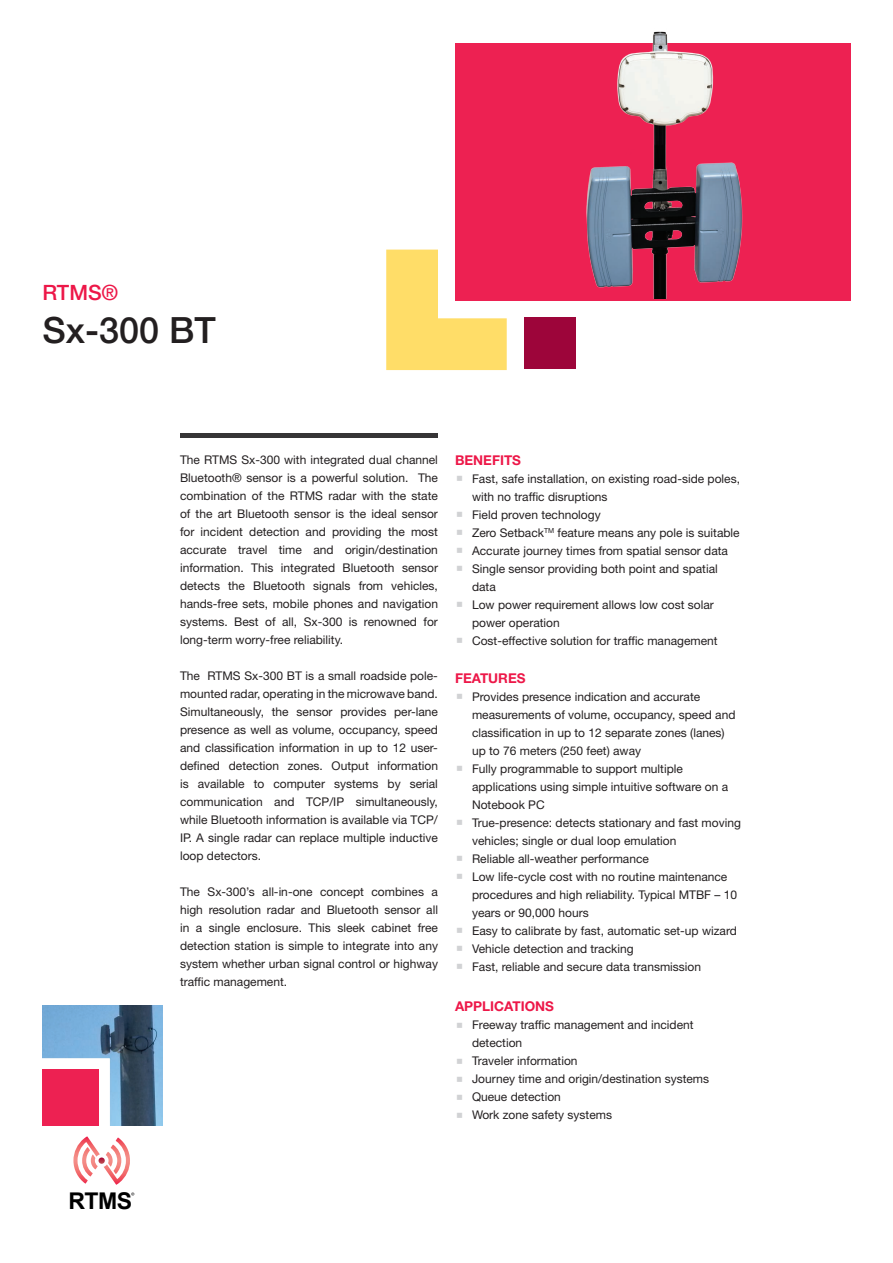
<style>
.page{position:relative;width:893px;height:1263px;background:#fff}
.page>*{position:absolute;margin:0;border:0;box-sizing:border-box;transform-origin:0 0}
.t1{font:500 36px "Helvetica Neue LT";color:#231f20}
.t2{font:700 23.1px "Arial";color:#000}
.t3{font:500 21px "Helvetica Neue LT";color:#ed1748}
.Red_Subheads{font:700 13.5px "Helvetica Neue LT Std";color:#ed1748}
.Paragraph{font:12px/18px "Helvetica Neue LT Std";color:#231f20}
</style>
<div class="page">
<img style="left:43px;top:1006px;width:119px;height:119px">
<div style="left:524px;top:317px;width:51px;height:52px;background:#9d053a"></div>
<div style="left:455px;top:43px;width:395px;height:257px;background:#ed2152"></div>
<hr style="left:180px;top:434px;width:258px;height:4px;background:#363536">
<svg style="left:386px;top:250px;width:121px;height:120px"></svg>
<div style="left:43px;top:1069px;width:56px;height:56px;background:#ed2152"></div>
<svg style="left:73px;top:1136px;width:57px;height:49px"></svg>
<img style="left:586px;top:31px;width:157px;height:268px">
<p class="t3" style="left:43px;top:280px;width:77px">RTMS®</p>
<p class="t1" style="left:43px;top:309px;width:175px">Sx-300 BT</p>
<p class="t2" style="left:69px;top:1186px;width:65px">RTMS</p>
<p class="Paragraph" style="left:180px;top:450px;width:259px;text-align:justify">The RTMS Sx-300 with integrated dual channel Bluetooth® sensor is a powerful solution. The combination of the RTMS radar with the state of the art Bluetooth sensor is the ideal sensor for incident detection and providing the most accurate travel time and origin/destination information. This integrated Bluetooth sensor detects the Bluetooth signals from vehicles, hands-free sets, mobile phones and navigation systems. Best of all, Sx-300 is renowned for long-term worry-free reliability.</p>
<p class="Paragraph" style="left:180px;top:666px;width:259px;text-align:justify">The RTMS Sx-300 BT is a small roadside pole&shy;mounted radar, operating in the microwave band.<br>Simultaneously, the sensor provides per-lane presence as well as volume, occupancy, speed and classification information in up to 12 user&shy;defined detection zones. Output information is available to computer systems by serial communication and TCP/IP simultaneously, while Bluetooth information is available via TCP/ IP. A single radar can replace multiple inductive loop detectors.</p>
<p class="Paragraph" style="left:180px;top:882px;width:259px;text-align:justify">The Sx-300’s all-in-one concept combines a high resolution radar and Bluetooth sensor all in a single enclosure. This sleek cabinet free detection station is simple to integrate into any system whether urban signal control or highway traffic management.</p>
<p class="Red_Subheads" style="left:455px;top:451px;width:68px">BENEFITS</p>
<p class="Paragraph" style="left:472px;top:469px;width:270px">Fast, safe installation, on existing road-side poles, with no traffic disruptions</p>
<p class="Paragraph" style="left:472px;top:505px;width:130px">Field proven technology</p>
<p class="Paragraph" style="left:472px;top:523px;width:269px">Zero Setback<sup>TM</sup> feature means any pole is suitable</p>
<p class="Paragraph" style="left:472px;top:541px;width:258px">Accurate journey times from spatial sensor data</p>
<p class="Paragraph" style="left:472px;top:559px;width:247px">Single sensor providing both point and spatial data</p>
<p class="Paragraph" style="left:472px;top:595px;width:243px">Low power requirement allows low cost solar power operation</p>
<p class="Paragraph" style="left:472px;top:631px;width:247px">Cost-effective solution for traffic management</p>
<p class="Red_Subheads" style="left:455px;top:670px;width:72px">FEATURES</p>
<p class="Paragraph" style="left:472px;top:687px;width:265px">Provides presence indication and accurate measurements of volume, occupancy, speed and classification in up to 12 separate zones (lanes) up to 76 meters (250 feet) away</p>
<p class="Paragraph" style="left:472px;top:759px;width:258px">Fully programmable to support multiple applications using simple intuitive software on a<br>Notebook PC</p>
<p class="Paragraph" style="left:472px;top:813px;width:270px">True-presence: detects stationary and fast moving vehicles; single or dual loop emulation</p>
<p class="Paragraph" style="left:472px;top:849px;width:178px">Reliable all-weather performance</p>
<p class="Paragraph" style="left:472px;top:867px;width:267px">Low life-cycle cost with no routine maintenance procedures and high reliability. Typical MTBF – 10 years or 90,000 hours</p>
<p class="Paragraph" style="left:472px;top:921px;width:266px">Easy to calibrate by fast, automatic set-up wizard</p>
<p class="Paragraph" style="left:472px;top:939px;width:163px">Vehicle detection and tracking</p>
<p class="Paragraph" style="left:472px;top:957px;width:231px">Fast, reliable and secure data transmission</p>
<p class="Red_Subheads" style="left:455px;top:998px;width:100px">APPLICATIONS</p>
<p class="Paragraph" style="left:472px;top:1016px;width:223px">Freeway traffic management and incident detection</p>
<p class="Paragraph" style="left:472px;top:1052px;width:107px">Traveler information</p>
<p class="Paragraph" style="left:472px;top:1070px;width:239px">Journey time and origin/destination systems</p>
<p class="Paragraph" style="left:472px;top:1088px;width:90px">Queue detection</p>
<p class="Paragraph" style="left:472px;top:1106px;width:141px">Work zone safety systems</p>
</div>
